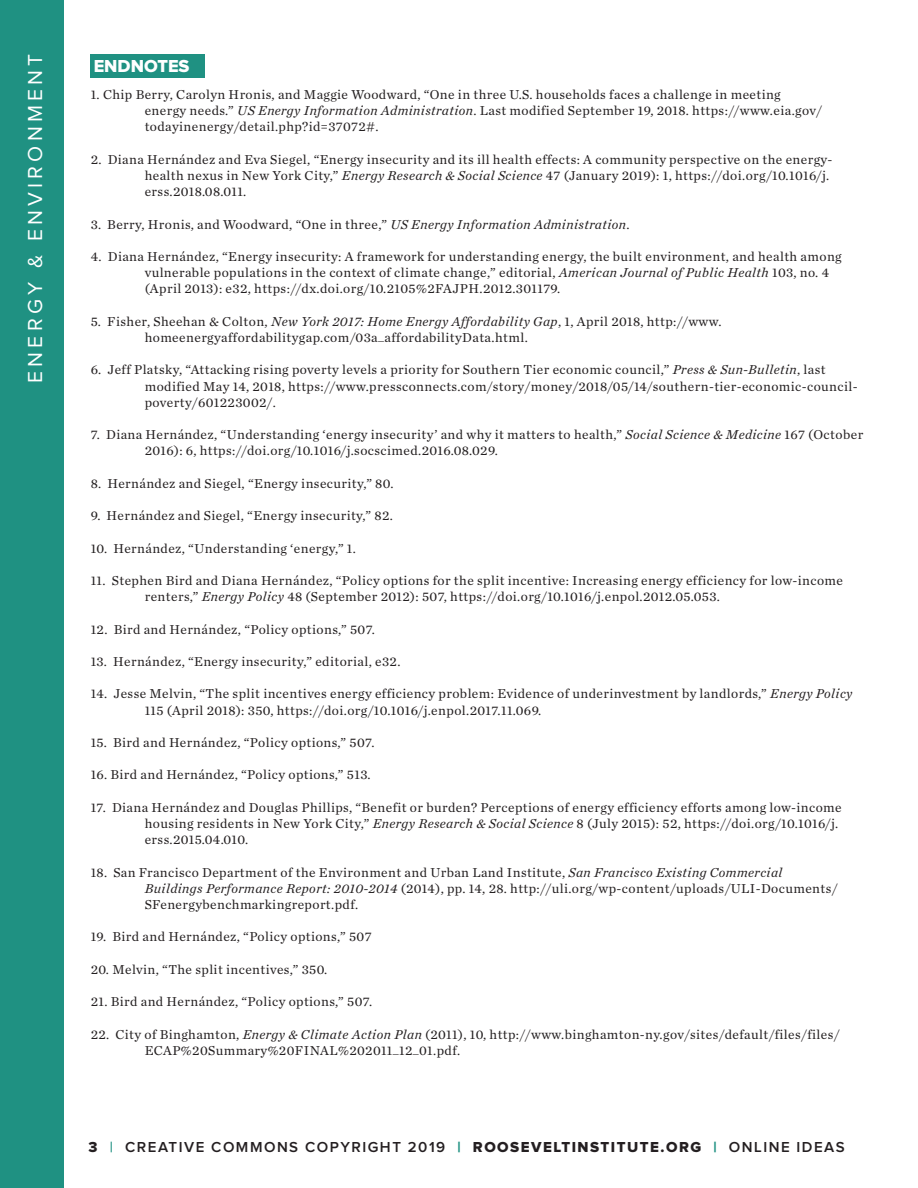
<style>
.page{position:relative;width:918px;height:1188px;background:#fff}
.page>*{position:absolute;margin:0;border:0;box-sizing:border-box;transform-origin:0 0}
.t1{font:21px "Proxima Nova";letter-spacing:.2em;color:#fff}
.t2{font:18px "Proxima Nova Extrabld";color:#fff}
.t3{font:600 15px "Proxima Nova";letter-spacing:.1em;color:#241f21}
.Endnotes{font:13.5px/16.2px "Chronicle Text G1";letter-spacing:.03em;color:#231f20}
.s1{font-style:italic}
.s2{font-family:"Proxima Nova Extrabld";font-weight:400}
.s3{color:#1f9182}
.s4{font-family:"Proxima Nova Extrabld";font-weight:400;color:#1f9182}
</style>
<div class="page">
<div style="left:91px;top:54px;width:114px;height:24px;background:#1f9182"></div>
<div style="left:0;top:0;width:64px;height:1188px;background:#1f9182"></div>
<p class="t1" style="left:26px;top:383px;width:330px;rotate:-90deg">ENERGY &amp; ENVIRONMENT</p>
<p class="t2" style="left:94px;top:57px;width:97px">ENDNOTES</p>
<p class="Endnotes" style="left:145px;top:86px;width:679px;text-indent:-54px">1. Chip Berry, Carolyn Hronis, and Maggie Woodward, “One in three U.S. households faces a challenge in meeting energy needs.” <span class="s1">US Energy Information Administration</span>. Last modified September 19, 2018. https://www.eia.gov/ todayinenergy/detail.php?id=37072#.</p>
<p class="Endnotes" style="left:145px;top:150px;width:689px;text-indent:-54px">2. Diana Hernández and Eva Siegel, “Energy insecurity and its ill health effects: A community perspective on the energy&shy;health nexus in New York City,” <span class="s1">Energy Research &amp; Social Science</span> 47 (January 2019): 1, https://doi.org/10.1016/j. erss.2018.08.011.</p>
<p class="Endnotes" style="left:91px;top:215px;width:541px">3. Berry, Hronis, and Woodward, “One in three,” <span class="s1">US Energy Information Administration</span>.</p>
<p class="Endnotes" style="left:145px;top:248px;width:698px;text-indent:-54px">4. Diana Hernández, “Energy insecurity: A framework for understanding energy, the built environment, and health among vulnerable populations in the context of climate change,” editorial, <span class="s1">American Journal of Public Health</span> 103, no. 4 (April 2013): e32, https://dx.doi.org/10.2105%2FAJPH.2012.301179.</p>
<p class="Endnotes" style="left:145px;top:312px;width:578px;text-indent:-54px">5. Fisher, Sheehan &amp; Colton, <span class="s1">New York 2017: Home Energy Affordability Gap</span>, 1, April 2018, http://www. homeenergyaffordabilitygap.com/03a_affordabilityData.html.</p>
<p class="Endnotes" style="left:145px;top:361px;width:714px;text-indent:-54px">6. Jeff Platsky, “Attacking rising poverty levels a priority for Southern Tier economic council,” <span class="s1">Press &amp; Sun-Bulletin</span>, last modified May 14, 2018, https://www.pressconnects.com/story/money/2018/05/14/southern-tier-economic-council&shy;poverty/601223002/.</p>
<p class="Endnotes" style="left:145px;top:426px;width:720px;text-indent:-54px">7. Diana Hernández, “Understanding ‘energy insecurity’ and why it matters to health,” <span class="s1">Social Science &amp; Medicine</span> 167 (October<br>2016): 6, https://doi.org/10.1016/j.socscimed.2016.08.029.</p>
<p class="Endnotes" style="left:91px;top:474px;width:304px">8. Hernández and Siegel, “Energy insecurity,” 80.</p>
<p class="Endnotes" style="left:91px;top:507px;width:304px">9. Hernández and Siegel, “Energy insecurity,” 82.</p>
<p class="Endnotes" style="left:91px;top:539px;width:267px">10. Hernández, “Understanding ‘energy,” 1.</p>
<p class="Endnotes" style="left:145px;top:572px;width:700px;text-indent:-54px">11. Stephen Bird and Diana Hernández, “Policy options for the split incentive: Increasing energy efficiency for low-income renters,” <span class="s1">Energy Policy</span> 48 (September 2012): 507, https://doi.org/10.1016/j.enpol.2012.05.053.</p>
<p class="Endnotes" style="left:91px;top:620px;width:286px">12. Bird and Hernández, “Policy options,” 507.</p>
<p class="Endnotes" style="left:91px;top:653px;width:311px">13. Hernández, “Energy insecurity,” editorial, e32.</p>
<p class="Endnotes" style="left:145px;top:685px;width:709px;text-indent:-54px">14. Jesse Melvin, “The split incentives energy efficiency problem: Evidence of underinvestment by landlords,” <span class="s1">Energy Policy<br></span>115 (April 2018): 350, https://doi.org/10.1016/j.enpol.2017.11.069.</p>
<p class="Endnotes" style="left:91px;top:734px;width:285px">15. Bird and Hernández, “Policy options,” 507.</p>
<p class="Endnotes" style="left:91px;top:766px;width:282px">16. Bird and Hernández, “Policy options,” 513.</p>
<p class="Endnotes" style="left:145px;top:798px;width:699px;text-indent:-54px">17. Diana Hernández and Douglas Phillips, “Benefit or burden? Perceptions of energy efficiency efforts among low-income housing residents in New York City,” <span class="s1">Energy Research &amp; Social Science</span> 8 (July 2015): 52, https://doi.org/10.1016/j. erss.2015.04.010.</p>
<p class="Endnotes" style="left:145px;top:863px;width:694px;text-indent:-54px">18. San Francisco Department of the Environment and Urban Land Institute, <span class="s1">San Francisco Existing Commercial<br>Buildings Performance Report: 2010-2014</span> (2014), pp. 14, 28. http://uli.org/wp-content/uploads/ULI-Documents/<br>SFenergybenchmarkingreport.pdf.</p>
<p class="Endnotes" style="left:91px;top:928px;width:282px">19. Bird and Hernández, “Policy options,” 507</p>
<p class="Endnotes" style="left:91px;top:960px;width:238px">20. Melvin, “The split incentives,” 350.</p>
<p class="Endnotes" style="left:91px;top:993px;width:283px">21. Bird and Hernández, “Policy options,” 507.</p>
<p class="Endnotes" style="left:145px;top:1025px;width:697px;text-indent:-54px">22. City of Binghamton, <span class="s1">Energy &amp; Climate Action Plan</span> (2011), 10, http://www.binghamton-ny.gov/sites/default/files/files/<br>ECAP%20Summary%20FINAL%202011_12_01.pdf.</p>
<p class="t3" style="left:89px;top:1140px;width:758px"><span class="s2">3</span> <span class="s3">|</span> CREATIVE COMMONS COPYRIGHT 2019 <span class="s4">|</span> <span class="s2">ROOSEVELTINSTITUTE.ORG</span> <span class="s4">|</span> ONLINE IDEAS</p>
</div>
